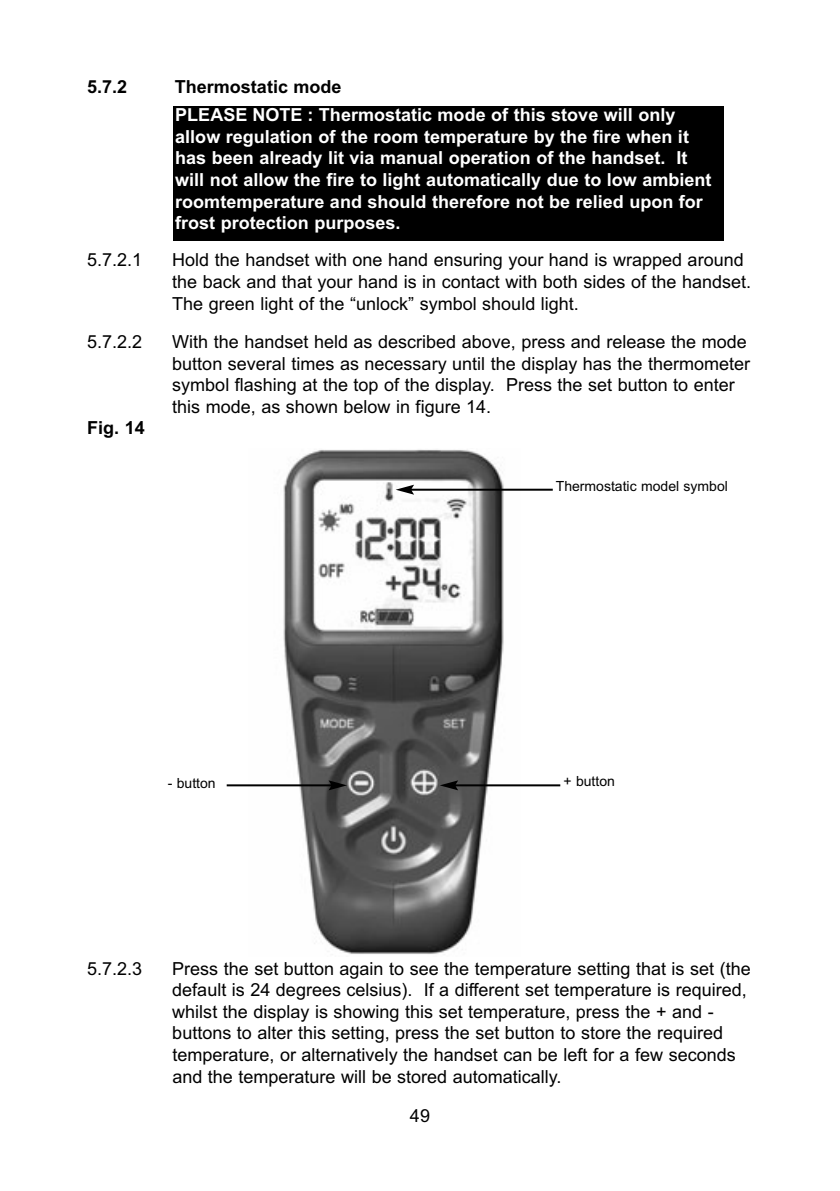
<style>
.page{position:relative;width:840px;height:1191px;background:#fff}
.page>*{position:absolute;margin:0;border:0;box-sizing:border-box;transform-origin:0 0}
.t1{font:18px/21.6px "Arial";color:#000}
.t2{font:700 18px/21.6px "Arial";color:#fff}
.t3{font:700 18px "Arial";color:#000}
.t4{font:14px "Arial";color:#000}
</style>
<div class="page">
<div style="left:173px;top:106px;width:550px;height:134px;background:#000"></div>
<img style="left:248px;top:449px;width:272px;height:505px">
<hr style="left:410px;top:489px;width:142px;height:2px;background:#000">
<svg style="left:395px;top:485px;width:19px;height:10px"></svg>
<hr style="left:454px;top:784px;width:106px;height:2px;background:#000">
<svg style="left:439px;top:780px;width:19px;height:10px"></svg>
<hr style="left:226px;top:784px;width:106px;height:2px;background:#000">
<svg style="left:328px;top:780px;width:19px;height:10px"></svg>
<p class="t3" style="left:87px;top:77px;width:42px">5.7.2</p>
<p class="t3" style="left:175px;top:77px;width:168px">Thermostatic mode</p>
<p class="t2" style="left:175px;top:104px;width:537px">PLEASE NOTE : Thermostatic mode of this stove will only allow regulation of the room temperature by the fire when it has been already lit via manual operation of the handset. It will not allow the fire to light automatically due to low ambient roomtemperature and should therefore not be relied upon for frost protection purposes.</p>
<p class="t1" style="left:87px;top:249px;width:57px">5.7.2.1</p>
<p class="t1" style="left:172px;top:249px;width:580px">Hold the handset with one hand ensuring your hand is wrapped around the back and that your hand is in contact with both sides of the handset.<br>The green light of the “unlock” symbol should light.</p>
<p class="t1" style="left:87px;top:331px;width:57px">5.7.2.2</p>
<p class="t1" style="left:172px;top:331px;width:579px">With the handset held as described above, press and release the mode button several times as necessary until the display has the thermometer symbol flashing at the top of the display. Press the set button to enter this mode, as shown below in figure 14.</p>
<p class="t3" style="left:87px;top:417px;width:59px">Fig. 14</p>
<p class="t4" style="left:555px;top:477px;width:173px">Thermostatic model symbol</p>
<p class="t4" style="left:168px;top:775px;width:49px">- button</p>
<p class="t4" style="left:563px;top:773px;width:53px">+ button</p>
<p class="t1" style="left:87px;top:957px;width:57px">5.7.2.3</p>
<p class="t1" style="left:172px;top:957px;width:579px">Press the set button again to see the temperature setting that is set (the default is 24 degrees celsius). If a different set temperature is required, whilst the display is showing this set temperature, press the + and - buttons to alter this setting, press the set button to store the required temperature, or alternatively the handset can be left for a few seconds and the temperature will be stored automatically.</p>
<p class="t1" style="left:410px;top:1105px;width:22px">49</p>
</div>
